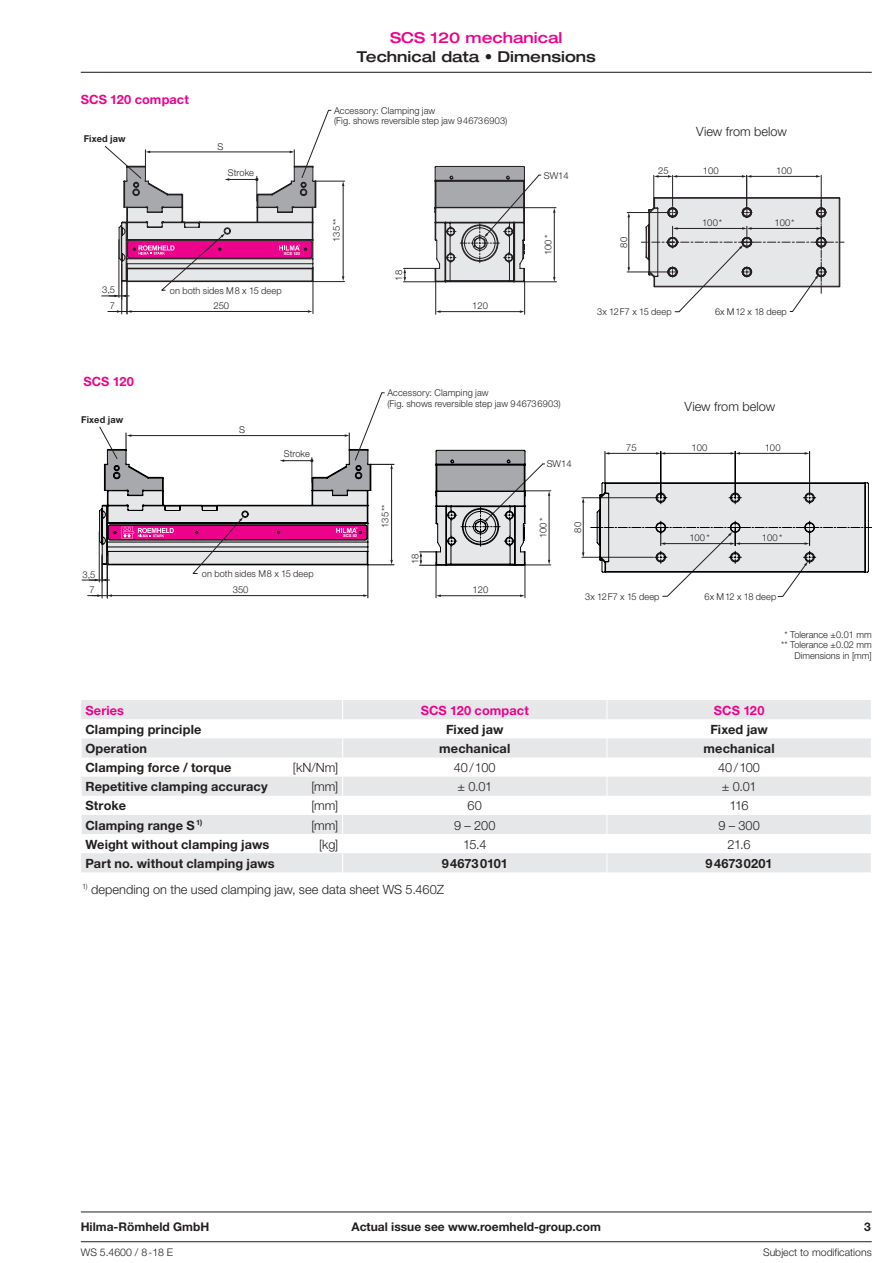
<style>
.page{position:relative;width:893px;height:1263px;background:#fff}
.page>*{position:absolute;margin:0;border:0;box-sizing:border-box;transform-origin:0 0}
.t1{font:500 expanded 15px/18.8px "Helvetica Neue";color:#231f20;text-align:center}
.t2{font:700 12.75px "Helvetica Neue";letter-spacing:.01em;color:#231f20}
.t3{font:300 12.75px "Helvetica Neue";letter-spacing:.005em;color:#231f20}
.t4{font:700 12.75px "Helvetica Neue";letter-spacing:.01em;color:#ed028c}
.t5{font:700 12px "Helvetica Neue";color:#231f20}
.t6{font:300 10.5px "Helvetica Neue";color:#231f20}
.t7{font:300 9.45px/10.5px "Helvetica Neue";letter-spacing:.01em;color:#231f20;text-align:right}
.t8{font:700 9.45px "Helvetica Neue";letter-spacing:.015em;color:#231f20}
.t9{font:700 4.05px "Helvetica Neue";color:#fff}
.s1{color:#ed028c}
.s2{font-weight:800;font-stretch:normal}
</style>
<div class="page">
<hr style="left:81px;top:72px;width:791px;height:1px;background:#231f20">
<hr style="left:627px;top:212px;width:40px;height:1px;background:#231f20">
<hr style="left:627px;top:272px;width:40px;height:1px;background:#231f20">
<hr style="left:672px;top:175px;width:1px;height:31px;background:#231f20">
<hr style="left:821px;top:175px;width:1px;height:31px;background:#231f20">
<hr style="left:746px;top:175px;width:1px;height:31px;background:#231f20">
<hr style="left:676px;top:176px;width:67px;height:1px;background:#231f20">
<hr style="left:751px;top:176px;width:66px;height:1px;background:#231f20">
<svg style="left:742px;top:175px;width:9px;height:3px"></svg>
<hr style="left:524px;top:282px;width:1px;height:32px;background:#231f20">
<hr style="left:435px;top:282px;width:1px;height:32px;background:#231f20">
<hr style="left:440px;top:311px;width:81px;height:1px;background:#231f20">
<svg style="left:436px;top:310px;width:5px;height:3px"></svg>
<hr style="left:525px;top:207px;width:31px;height:1px;background:#231f20">
<hr style="left:554px;top:212px;width:1px;height:66px;background:#231f20">
<svg style="left:404px;top:269px;width:2px;height:12px"></svg>
<hr style="left:343px;top:185px;width:1px;height:92px;background:#231f20">
<hr style="left:628px;top:216px;width:1px;height:52px;background:#231f20">
<svg style="left:641px;top:197px;width:203px;height:115px"></svg>
<hr style="left:653px;top:175px;width:1px;height:31px;background:#231f20">
<svg style="left:654px;top:175px;width:23px;height:3px"></svg>
<svg style="left:434px;top:165px;width:107px;height:118px"></svg>
<hr style="left:403px;top:281px;width:32px;height:1px;background:#231f20">
<hr style="left:403px;top:268px;width:32px;height:1px;background:#231f20">
<hr style="left:524px;top:281px;width:32px;height:1px;background:#231f20">
<hr style="left:313px;top:281px;width:32px;height:1px;background:#231f20">
<hr style="left:315px;top:181px;width:30px;height:1px;background:#231f20">
<hr style="left:127px;top:264px;width:1px;height:50px;background:#231f20">
<hr style="left:121px;top:264px;width:1px;height:50px;background:#231f20">
<hr style="left:131px;top:311px;width:178px;height:1px;background:#231f20">
<svg style="left:108px;top:310px;width:24px;height:3px"></svg>
<hr style="left:313px;top:267px;width:1px;height:47px;background:#231f20">
<hr style="left:525px;top:562px;width:1px;height:36px;background:#231f20">
<hr style="left:436px;top:562px;width:1px;height:36px;background:#231f20">
<hr style="left:368px;top:564px;width:1px;height:34px;background:#000">
<svg style="left:420px;top:449px;width:452px;height:148px"></svg>
<hr style="left:107px;top:556px;width:1px;height:42px;background:#231f20">
<hr style="left:102px;top:556px;width:1px;height:42px;background:#231f20">
<hr style="left:111px;top:595px;width:253px;height:1px;background:#231f20">
<svg style="left:363px;top:594px;width:5px;height:3px"></svg>
<svg style="left:88px;top:594px;width:24px;height:3px"></svg>
<hr style="left:81px;top:1241px;width:791px;height:1px;background:#231f20">
<hr style="left:81px;top:1212px;width:791px;height:1px;background:#231f20">
<svg style="left:81px;top:700px;width:790px;height:172px;fill:#e6e7e9"></svg>
<svg style="left:607px;top:700px;width:1px;height:172px"></svg>
<svg style="left:81px;top:719px;width:1px;height:38px"></svg>
<svg style="left:81px;top:777px;width:1px;height:76px"></svg>
<svg style="left:342px;top:700px;width:1px;height:172px"></svg>
<svg style="left:102px;top:110px;width:230px;height:187px"></svg>
<svg style="left:82px;top:392px;width:312px;height:190px"></svg>
<h2 class="t4" style="left:81px;top:92px;width:110px">SCS 120 compact</h2>
<p class="t8" style="left:84px;top:133px;width:43px">Fixed jaw</p>
<p class="t7" style="left:218px;top:141px;width:7px">S</p>
<p class="t7" style="left:228px;top:168px;width:28px">Stroke</p>
<p class="t9" style="left:284px;top:251px;width:18px">SCS 120</p>
<p class="t7" style="left:102px;top:282px;width:15px;line-height:15.5px">3,5<br>7</p>
<p class="t7" style="left:170px;top:285px;width:113px">on both sides M8 x 15 deep</p>
<p class="t7" style="left:213px;top:300px;width:17px">250</p>
<h1 class="t1" style="left:357px;top:28px;width:241px"><span class="s1">SCS 120 mechanical<br></span>Technical data <span class="s2">•</span> Dimensions</h1>
<p class="t7" style="left:334px;top:105px;width:175px;text-align:left">Accessory: Clamping jaw<br>(Fig. shows reversible step jaw 946736903)</p>
<p class="t7" style="left:331px;top:242px;width:25px;rotate:-90deg">135**</p>
<p class="t7" style="left:393px;top:281px;width:12px;rotate:-90deg">18</p>
<p class="t7" style="left:544px;top:170px;width:26px">SW14</p>
<p class="t7" style="left:543px;top:255px;width:22px;rotate:-90deg">100 *</p>
<p class="t7" style="left:618px;top:248px;width:12px;rotate:-90deg">80</p>
<h2 class="t3" style="left:696px;top:124px;width:92px">View from below</h2>
<p class="t7" style="left:658px;top:165px;width:12px">25</p>
<p class="t7" style="left:703px;top:165px;width:17px">100</p>
<p class="t7" style="left:776px;top:165px;width:17px">100</p>
<p class="t7" style="left:702px;top:217px;width:21px">100*</p>
<p class="t7" style="left:775px;top:217px;width:21px">100*</p>
<p class="t7" style="left:472px;top:300px;width:17px">120</p>
<p class="t7" style="left:597px;top:306px;width:76px">3x 12F7 x 15 deep</p>
<p class="t7" style="left:715px;top:306px;width:73px">6x M12 x 18 deep</p>
<h2 class="t4" style="left:83px;top:373px;width:52px">SCS 120</h2>
<p class="t8" style="left:81px;top:414px;width:43px">Fixed jaw</p>
<p class="t7" style="left:83px;top:566px;width:15px;line-height:15.9px">3,5<br>7</p>
<p class="t7" style="left:239px;top:424px;width:7px">S</p>
<p class="t7" style="left:284px;top:448px;width:28px">Stroke</p>
<p class="t7" style="left:202px;top:568px;width:113px">on both sides M8 x 15 deep</p>
<p class="t7" style="left:233px;top:584px;width:17px">350</p>
<p class="t9" style="left:343px;top:533px;width:15px">SCS 80</p>
<p class="t7" style="left:387px;top:387px;width:175px;text-align:left">Accessory: Clamping jaw<br>(Fig. shows reversible step jaw 946736903)</p>
<p class="t7" style="left:380px;top:528px;width:25px;rotate:-90deg">135**</p>
<p class="t7" style="left:410px;top:564px;width:12px;rotate:-90deg">18</p>
<p class="t7" style="left:547px;top:458px;width:26px">SW14</p>
<p class="t7" style="left:538px;top:538px;width:22px;rotate:-90deg">100*</p>
<p class="t7" style="left:572px;top:533px;width:12px;rotate:-90deg">80</p>
<h2 class="t3" style="left:685px;top:398px;width:92px">View from below</h2>
<p class="t7" style="left:626px;top:442px;width:12px">75</p>
<p class="t7" style="left:691px;top:442px;width:17px">100</p>
<p class="t7" style="left:765px;top:442px;width:17px">100</p>
<p class="t7" style="left:689px;top:532px;width:22px">100 *</p>
<p class="t7" style="left:762px;top:532px;width:22px">100 *</p>
<p class="t7" style="left:472px;top:584px;width:17px">120</p>
<p class="t7" style="left:585px;top:591px;width:76px">3x 12F7 x 15 deep</p>
<p class="t7" style="left:704px;top:591px;width:73px">6x M12 x 18 deep</p>
<p class="t7" style="left:781px;top:629px;width:92px">* Tolerance ±0.01 mm ** Tolerance ±0.02 mm<br>Dimensions in [mm]</p>
<h2 class="t4" style="left:85px;top:702px;width:40px">Series</h2>
<h2 class="t4" style="left:421px;top:702px;width:110px">SCS 120 compact</h2>
<h2 class="t4" style="left:714px;top:702px;width:52px">SCS 120</h2>
<h2 class="t2" style="left:85px;top:721px;width:118px">Clamping principle</h2>
<h2 class="t2" style="left:446px;top:721px;width:59px">Fixed jaw</h2>
<h2 class="t2" style="left:710px;top:721px;width:59px">Fixed jaw</h2>
<h2 class="t2" style="left:85px;top:740px;width:63px">Operation</h2>
<h2 class="t2" style="left:439px;top:740px;width:73px">mechanical</h2>
<h2 class="t2" style="left:704px;top:740px;width:73px">mechanical</h2>
<h2 class="t2" style="left:85px;top:760px;width:148px">Clamping force / torque</h2>
<h2 class="t3" style="left:293px;top:760px;width:47px">[kN/Nm]</h2>
<h2 class="t3" style="left:454px;top:760px;width:43px">40/100</h2>
<h2 class="t3" style="left:718px;top:760px;width:43px">40/100</h2>
<h2 class="t2" style="left:85px;top:779px;width:184px">Repetitive clamping accuracy</h2>
<h2 class="t3" style="left:311px;top:779px;width:28px">[mm]</h2>
<h2 class="t3" style="left:457px;top:779px;width:36px">± 0.01</h2>
<h2 class="t3" style="left:722px;top:779px;width:36px">± 0.01</h2>
<h2 class="t2" style="left:85px;top:798px;width:42px">Stroke</h2>
<h2 class="t3" style="left:311px;top:798px;width:28px">[mm]</h2>
<h2 class="t3" style="left:468px;top:798px;width:16px">60</h2>
<h2 class="t3" style="left:730px;top:798px;width:21px">116</h2>
<h2 class="t2" style="left:85px;top:817px;width:118px">Clamping range S <sup>1)</sup></h2>
<h2 class="t3" style="left:311px;top:817px;width:28px">[mm]</h2>
<h2 class="t3" style="left:454px;top:817px;width:43px">9 – 200</h2>
<h2 class="t3" style="left:718px;top:817px;width:43px">9 – 300</h2>
<h2 class="t2" style="left:85px;top:836px;width:186px">Weight without clamping jaws</h2>
<h2 class="t3" style="left:319px;top:836px;width:21px">[kg]</h2>
<h2 class="t3" style="left:463px;top:836px;width:25px">15.4</h2>
<h2 class="t3" style="left:728px;top:836px;width:25px">21.6</h2>
<h2 class="t2" style="left:85px;top:855px;width:191px">Part no. without clamping jaws</h2>
<h2 class="t2" style="left:442px;top:855px;width:68px">946730101</h2>
<h2 class="t2" style="left:706px;top:855px;width:69px">946730201</h2>
<h2 class="t3" style="left:82px;top:881px;width:363px"><sup>1)</sup> depending on the used clamping jaw, see data sheet WS 5.460Z</h2>
<p class="t5" style="left:81px;top:1220px;width:130px">Hilma-Römheld GmbH</p>
<p class="t5" style="left:351px;top:1220px;width:251px">Actual issue see www.roemheld-group.com</p>
<p class="t5" style="left:864px;top:1220px;width:8px">3</p>
<p class="t6" style="left:81px;top:1245px;width:94px">WS 5.4600 / 8-18 E</p>
<p class="t6" style="left:763px;top:1245px;width:110px">Subject to modifications</p>
</div>
